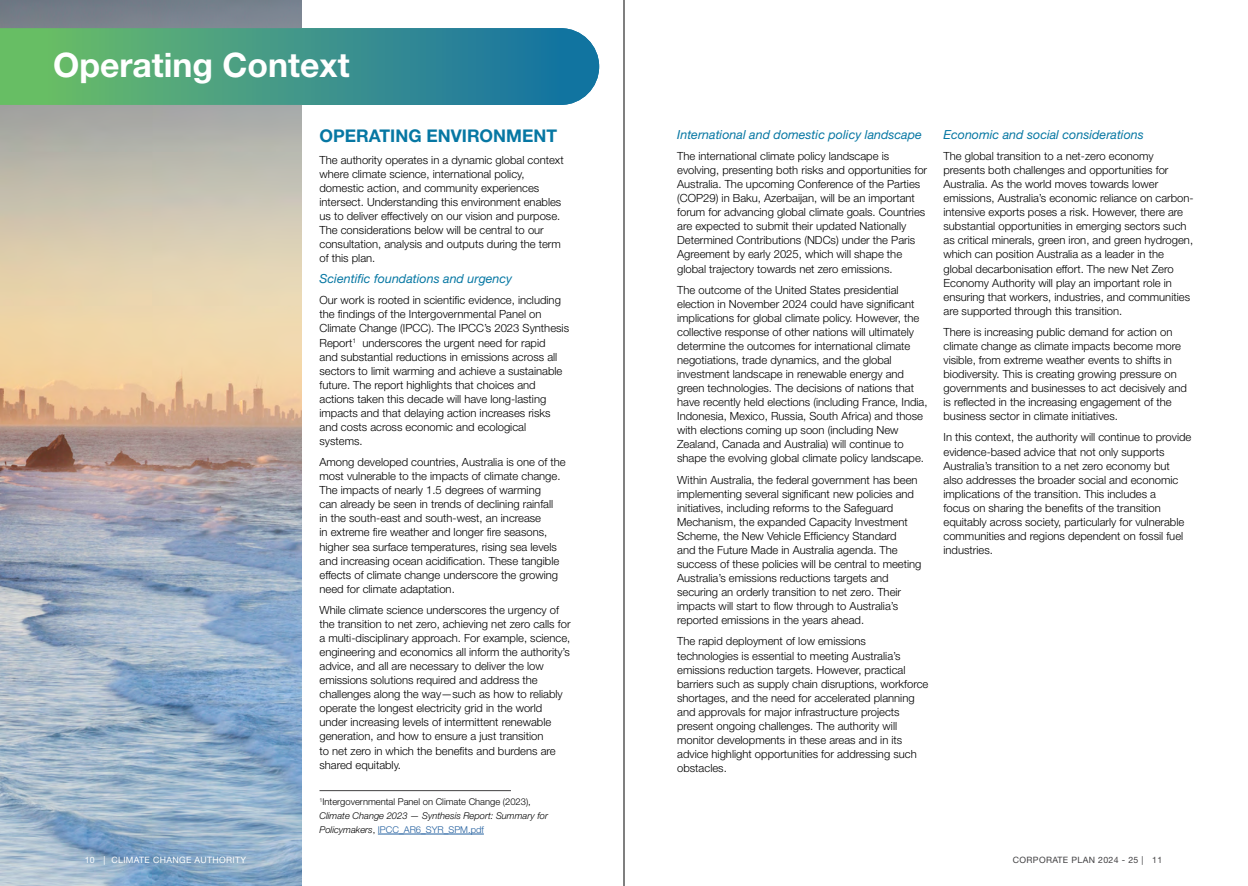
<style>
.page{position:relative;width:1248px;height:886px;background:#fff}
.page>*{position:absolute;margin:0;border:0;box-sizing:border-box;transform-origin:0 0}
.t1{font:700 33.75px "Helvetica Neue LT Std";color:#fff}
.t2{font:700 17.5px "Helvetica Neue LT Std";color:#0677a3}
.t3{font:italic 12.5px "Helvetica Neue LT Std";color:#0677a3}
.t4{font:300 11.25px/14.1px "Helvetica Neue LT Std";color:#000}
.t5{font:italic 300 9.38px/14px "Helvetica Neue LT Std";color:#000}
.t6{font:8.75px "Helvetica Neue LT Std";letter-spacing:.04em;color:#fff}
.t7{font:8.75px "Helvetica Neue LT Std";letter-spacing:.04em;color:#414042}
.s1{font-style:normal}
.s2{font-style:normal;color:#215e9e}
</style>
<div class="page">
<hr style="left:623px;top:0;width:1px;height:886px;background:#000">
<hr style="left:319px;top:790px;width:192px;height:1px;background:#414042">
<hr style="left:378px;top:834px;width:106px;height:1px;background:#215e9e">
<img style="left:0;top:0;width:301px;height:886px">
<svg style="left:0;top:28px;width:599px;height:77px;background:#439987"></svg>
<h1 class="t1" style="left:53px;top:44px;width:298px">Operating Context</h1>
<p class="t6" style="left:85px;top:854px;width:163px">10 | CLIMATE CHANGE AUTHORITY</p>
<h2 class="t2" style="left:319px;top:125px;width:239px">OPERATING ENVIRONMENT</h2>
<p class="t4" style="left:319px;top:152px;width:246px">The authority operates in a dynamic global context where climate science, international policy, domestic action, and community experiences intersect. Understanding this environment enables us to deliver effectively on our vision and purpose.<br>The considerations below will be central to our consultation, analysis and outputs during the term of this plan.</p>
<p class="t3" style="left:319px;top:271px;width:194px">Scientific foundations and urgency</p>
<p class="t4" style="left:319px;top:293px;width:251px">Our work is rooted in scientific evidence, including the findings of the Intergovernmental Panel on Climate Change (IPCC). The IPCC’s 2023 Synthesis Report<sup>1</sup> underscores the urgent need for rapid<br>and substantial reductions in emissions across all sectors to limit warming and achieve a sustainable future. The report highlights that choices and actions taken this decade will have long-lasting impacts and that delaying action increases risks and costs across economic and ecological systems.</p>
<p class="t4" style="left:319px;top:455px;width:248px">Among developed countries, Australia is one of the most vulnerable to the impacts of climate change.<br>The impacts of nearly 1.5 degrees of warming<br>can already be seen in trends of declining rainfall<br>in the south-east and south-west, an increase<br>in extreme fire weather and longer fire seasons, higher sea surface temperatures, rising sea levels and increasing ocean acidification. These tangible effects of climate change underscore the growing need for climate adaptation.</p>
<p class="t4" style="left:319px;top:602px;width:252px">While climate science underscores the urgency of the transition to net zero, achieving net zero calls for a multi-disciplinary approach. For example, science, engineering and economics all inform the authority’s advice, and all are necessary to deliver the low emissions solutions required and address the challenges along the way—such as how to reliably operate the longest electricity grid in the world under increasing levels of intermittent renewable generation, and how to ensure a just transition<br>to net zero in which the benefits and burdens are shared equitably.</p>
<p class="t5" style="left:319px;top:794px;width:230px"><sup>1</sup><span class="s1">Intergovernmental Panel on Climate Change (2023),<br></span>Climate Change 2023 — Synthesis Report: Summary for<br>Policymakers<span class="s1">,</span> <span class="s2">IPCC_AR6_SYR_SPM.pdf</span></p>
<p class="t3" style="left:677px;top:127px;width:246px">International and domestic policy landscape</p>
<p class="t4" style="left:677px;top:149px;width:251px">The international climate policy landscape is evolving, presenting both risks and opportunities for Australia. The upcoming Conference of the Parties (COP29) in Baku, Azerbaijan, will be an important forum for advancing global climate goals. Countries are expected to submit their updated Nationally Determined Contributions (NDCs) under the Paris Agreement by early 2025, which will shape the global trajectory towards net zero emissions.</p>
<p class="t4" style="left:677px;top:282px;width:252px">The outcome of the United States presidential election in November 2024 could have significant implications for global climate policy. However, the collective response of other nations will ultimately determine the outcomes for international climate negotiations, trade dynamics, and the global investment landscape in renewable energy and green technologies. The decisions of nations that have recently held elections (including France, India, Indonesia, Mexico, Russia, South Africa) and those with elections coming up soon (including New Zealand, Canada and Australia) will continue to shape the evolving global climate policy landscape.</p>
<p class="t4" style="left:677px;top:472px;width:246px">Within Australia, the federal government has been implementing several significant new policies and initiatives, including reforms to the Safeguard Mechanism, the expanded Capacity Investment Scheme, the New Vehicle Efficiency Standard<br>and the Future Made in Australia agenda. The success of these policies will be central to meeting Australia’s emissions reductions targets and securing an orderly transition to net zero. Their impacts will start to flow through to Australia’s reported emissions in the years ahead.</p>
<p class="t4" style="left:677px;top:634px;width:253px">The rapid deployment of low emissions technologies is essential to meeting Australia’s emissions reduction targets. However, practical barriers such as supply chain disruptions, workforce shortages, and the need for accelerated planning and approvals for major infrastructure projects present ongoing challenges. The authority will monitor developments in these areas and in its advice highlight opportunities for addressing such obstacles.</p>
<p class="t3" style="left:943px;top:127px;width:202px">Economic and social considerations</p>
<p class="t4" style="left:943px;top:149px;width:252px">The global transition to a net-zero economy presents both challenges and opportunities for Australia. As the world moves towards lower emissions, Australia’s economic reliance on carbon&shy;intensive exports poses a risk. However, there are substantial opportunities in emerging sectors such as critical minerals, green iron, and green hydrogen, which can position Australia as a leader in the global decarbonisation effort. The new Net Zero Economy Authority will play an important role in ensuring that workers, industries, and communities are supported through this transition.</p>
<p class="t4" style="left:943px;top:325px;width:245px">There is increasing public demand for action on climate change as climate impacts become more visible, from extreme weather events to shifts in biodiversity. This is creating growing pressure on governments and businesses to act decisively and is reflected in the increasing engagement of the business sector in climate initiatives.</p>
<p class="t4" style="left:943px;top:430px;width:249px">In this context, the authority will continue to provide evidence-based advice that not only supports Australia’s transition to a net zero economy but also addresses the broader social and economic implications of the transition. This includes a<br>focus on sharing the benefits of the transition equitably across society, particularly for vulnerable communities and regions dependent on fossil fuel industries.</p>
<p class="t7" style="left:1012px;top:854px;width:151px">CORPORATE PLAN 2024 - 25 | 11</p>
</div>
